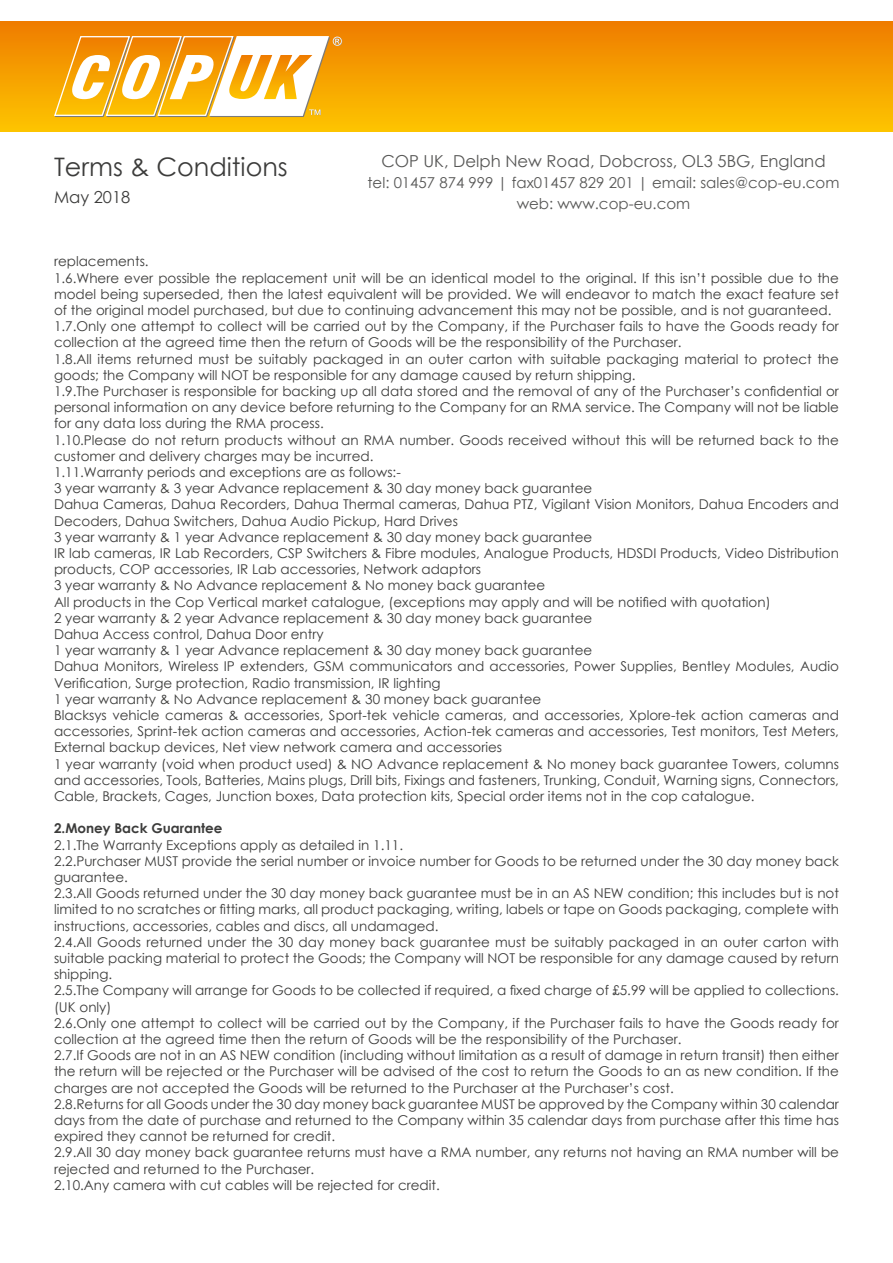
<style>
.page{position:relative;width:893px;height:1263px;background:#fff}
.page>*{position:absolute;margin:0;border:0;box-sizing:border-box;transform-origin:0 0}
.t1{font:25.5px "Century Gothic";color:#3c3c3b}
.t2{font:16.5px "Century Gothic";color:#575756}
.t3{font:16.5px "Century Gothic";color:#3c3c3b}
.t4{font:15px/21px "Century Gothic";color:#575756;text-align:center}
.t5{font:13.5px/16.2px "Century Gothic";color:#3c3c3b}
.t6{font:700 13.5px "Century Gothic";color:#3c3c3b}
</style>
<div class="page">
<div style="left:0;top:21px;width:893px;height:111px;background:linear-gradient(to bottom,#ef7c00,#fec600)"></div>
<svg style="left:53px;top:35px;width:289px;height:83px"></svg>
<h1 class="t1" style="left:54px;top:149px;width:235px">Terms &amp; Conditions</h1>
<p class="t3" style="left:54px;top:185px;width:78px">May 2018</p>
<p class="t2" style="left:381px;top:149px;width:446px">COP UK, Delph New Road, Dobcross, OL3 5BG, England</p>
<p class="t4" style="left:367px;top:171px;width:473px">tel: 01457 874 999 | fax01457 829 201 | email: sales@cop-eu.com web: www.cop-eu.com</p>
<p class="t5" style="left:54px;top:253px;width:786px">replacements.<br>1.6.Where ever possible the replacement unit will be an identical model to the original. If this isn’t possible due to the model being superseded, then the latest equivalent will be provided. We will endeavor to match the exact feature set of the original model purchased, but due to continuing advancement this may not be possible, and is not guaranteed.<br>1.7.Only one attempt to collect will be carried out by the Company, if the Purchaser fails to have the Goods ready for collection at the agreed time then the return of Goods will be the responsibility of the Purchaser.<br>1.8.All items returned must be suitably packaged in an outer carton with suitable packaging material to protect the goods; the Company will NOT be responsible for any damage caused by return shipping.<br>1.9.The Purchaser is responsible for backing up all data stored and the removal of any of the Purchaser’s confidential or personal information on any device before returning to the Company for an RMA service. The Company will not be liable for any data loss during the RMA process.<br>1.10.Please do not return products without an RMA number. Goods received without this will be returned back to the customer and delivery charges may be incurred.<br>1.11.Warranty periods and exceptions are as follows:-<br>3 year warranty &amp; 3 year Advance replacement &amp; 30 day money back guarantee<br>Dahua Cameras, Dahua Recorders, Dahua Thermal cameras, Dahua PTZ, Vigilant Vision Monitors, Dahua Encoders and Decoders, Dahua Switchers, Dahua Audio Pickup, Hard Drives<br>3 year warranty &amp; 1 year Advance replacement &amp; 30 day money back guarantee<br>IR lab cameras, IR Lab Recorders, CSP Switchers &amp; Fibre modules, Analogue Products, HDSDI Products, Video Distribution products, COP accessories, IR Lab accessories, Network adaptors<br>3 year warranty &amp; No Advance replacement &amp; No money back guarantee<br>All products in the Cop Vertical market catalogue, (exceptions may apply and will be notified with quotation)<br>2 year warranty &amp; 2 year Advance replacement &amp; 30 day money back guarantee<br>Dahua Access control, Dahua Door entry<br>1 year warranty &amp; 1 year Advance replacement &amp; 30 day money back guarantee<br>Dahua Monitors, Wireless IP extenders, GSM communicators and accessories, Power Supplies, Bentley Modules, Audio Verification, Surge protection, Radio transmission, IR lighting<br>1 year warranty &amp; No Advance replacement &amp; 30 money back guarantee<br>Blacksys vehicle cameras &amp; accessories, Sport-tek vehicle cameras, and accessories, Xplore-tek action cameras and accessories, Sprint-tek action cameras and accessories, Action-tek cameras and accessories, Test monitors, Test Meters, External backup devices, Net view network camera and accessories<br>1 year warranty (void when product used) &amp; NO Advance replacement &amp; No money back guarantee Towers, columns and accessories, Tools, Batteries, Mains plugs, Drill bits, Fixings and fasteners, Trunking, Conduit, Warning signs, Connectors, Cable, Brackets, Cages, Junction boxes, Data protection kits, Special order items not in the cop catalogue.</p>
<p class="t6" style="left:54px;top:818px;width:170px">2.Money Back Guarantee</p>
<p class="t5" style="left:54px;top:836px;width:786px">2.1.The Warranty Exceptions apply as detailed in 1.11.<br>2.2.Purchaser MUST provide the serial number or invoice number for Goods to be returned under the 30 day money back guarantee.<br>2.3.All Goods returned under the 30 day money back guarantee must be in an AS NEW condition; this includes but is not limited to no scratches or fitting marks, all product packaging, writing, labels or tape on Goods packaging, complete with instructions, accessories, cables and discs, all undamaged.<br>2.4.All Goods returned under the 30 day money back guarantee must be suitably packaged in an outer carton with suitable packing material to protect the Goods; the Company will NOT be responsible for any damage caused by return shipping.<br>2.5.The Company will arrange for Goods to be collected if required, a fixed charge of £5.99 will be applied to collections. (UK only)<br>2.6.Only one attempt to collect will be carried out by the Company, if the Purchaser fails to have the Goods ready for collection at the agreed time then the return of Goods will be the responsibility of the Purchaser.<br>2.7.If Goods are not in an AS NEW condition (including without limitation as a result of damage in return transit) then either the return will be rejected or the Purchaser will be advised of the cost to return the Goods to an as new condition. If the charges are not accepted the Goods will be returned to the Purchaser at the Purchaser’s cost.<br>2.8.Returns for all Goods under the 30 day money back guarantee MUST be approved by the Company within 30 calendar days from the date of purchase and returned to the Company within 35 calendar days from purchase after this time has expired they cannot be returned for credit.<br>2.9.All 30 day money back guarantee returns must have a RMA number, any returns not having an RMA number will be rejected and returned to the Purchaser.<br>2.10.Any camera with cut cables will be rejected for credit.</p>
</div>
